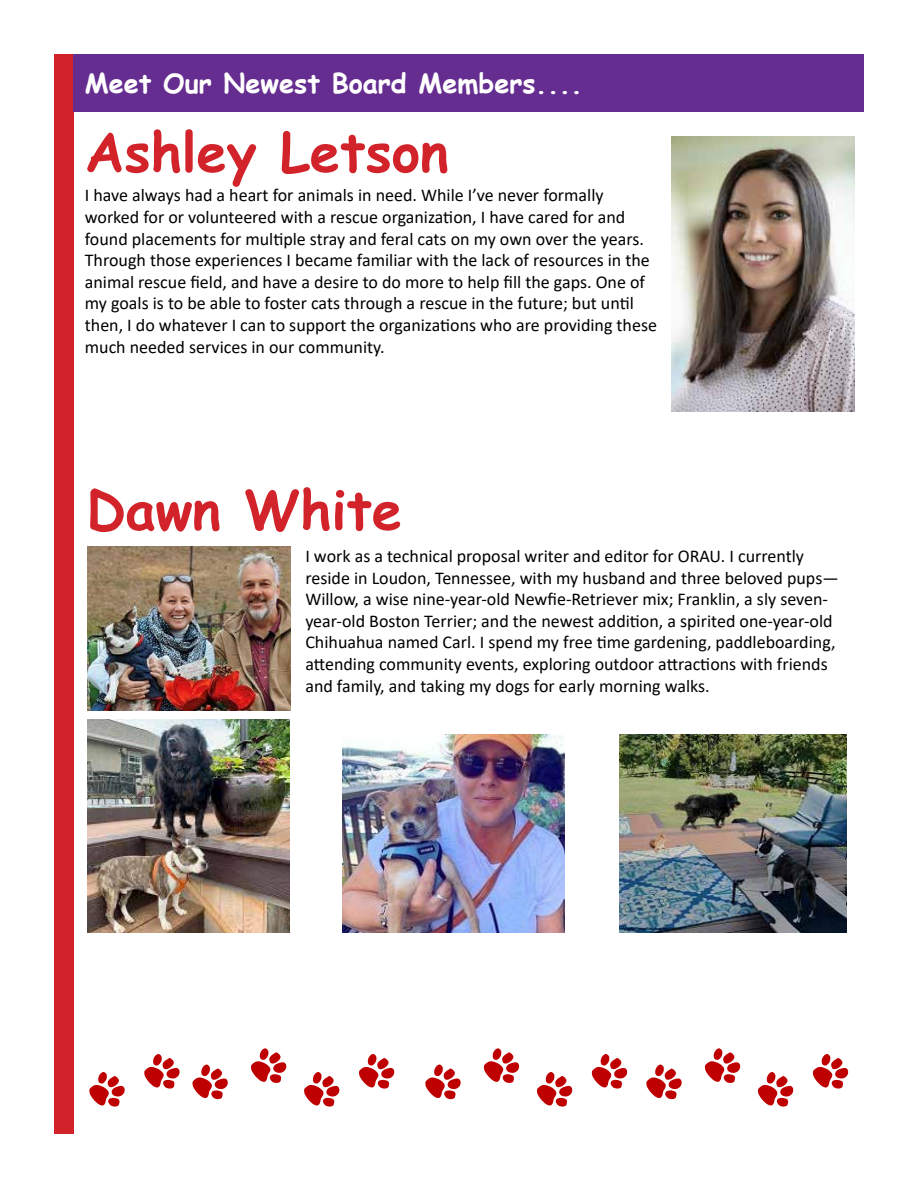
<style>
.page{position:relative;width:918px;height:1188px;background:#fff}
.page>*{position:absolute;margin:0;border:0;box-sizing:border-box;transform-origin:0 0}
.t1{font:700 54px "Comic Sans MS";color:#d2232a}
.t2{font:700 27px "Comic Sans MS";color:#fff}
.t3{font:18px/21.6px "Calibri";color:#000}
</style>
<div class="page">
<div style="left:54px;top:54px;width:20px;height:1080px;background:#d2232a"></div>
<svg style="left:251px;top:1048px;width:35px;height:35px"></svg>
<svg style="left:192px;top:1065px;width:36px;height:34px"></svg>
<svg style="left:359px;top:1054px;width:35px;height:35px"></svg>
<svg style="left:304px;top:1072px;width:35px;height:35px"></svg>
<svg style="left:484px;top:1048px;width:35px;height:35px"></svg>
<svg style="left:425px;top:1065px;width:36px;height:34px"></svg>
<svg style="left:592px;top:1054px;width:35px;height:35px"></svg>
<svg style="left:537px;top:1072px;width:35px;height:35px"></svg>
<svg style="left:705px;top:1048px;width:35px;height:35px"></svg>
<svg style="left:646px;top:1065px;width:36px;height:34px"></svg>
<svg style="left:813px;top:1054px;width:35px;height:35px"></svg>
<svg style="left:758px;top:1072px;width:35px;height:35px"></svg>
<svg style="left:144px;top:1054px;width:36px;height:35px"></svg>
<svg style="left:89px;top:1072px;width:36px;height:35px"></svg>
<div style="left:74px;top:55px;width:790px;height:57px;background:#662d91"></div>
<img style="left:671px;top:136px;width:184px;height:276px">
<img style="left:88px;top:547px;width:203px;height:163px">
<img style="left:343px;top:735px;width:222px;height:197px">
<img style="left:619px;top:735px;width:228px;height:197px">
<img style="left:88px;top:719px;width:202px;height:213px">
<h2 class="t2" style="left:85px;top:63px;width:499px">Meet Our Newest Board Members....</h2>
<h1 class="t1" style="left:85px;top:112px;width:365px">Ashley Letson</h1>
<p class="t3" style="left:85px;top:184px;width:574px">I have always had a heart for animals in need. While I’ve never formally worked for or volunteered with a rescue organization, I have cared for and found placements for multiple stray and feral cats on my own over the years.<br>Through those experiences I became familiar with the lack of resources in the animal rescue field, and have a desire to do more to help fill the gaps. One of my goals is to be able to foster cats through a rescue in the future; but until then, I do whatever I can to support the organizations who are providing these much needed services in our community.</p>
<h1 class="t1" style="left:86px;top:470px;width:317px">Dawn White</h1>
<p class="t3" style="left:305px;top:545px;width:535px">I work as a technical proposal writer and editor for ORAU. I currently reside in Loudon, Tennessee, with my husband and three beloved pups— Willow, a wise nine-year-old Newfie-Retriever mix; Franklin, a sly seven&shy;year-old Boston Terrier; and the newest addition, a spirited one-year-old Chihuahua named Carl. I spend my free time gardening, paddleboarding, attending community events, exploring outdoor attractions with friends and family, and taking my dogs for early morning walks.</p>
</div>
